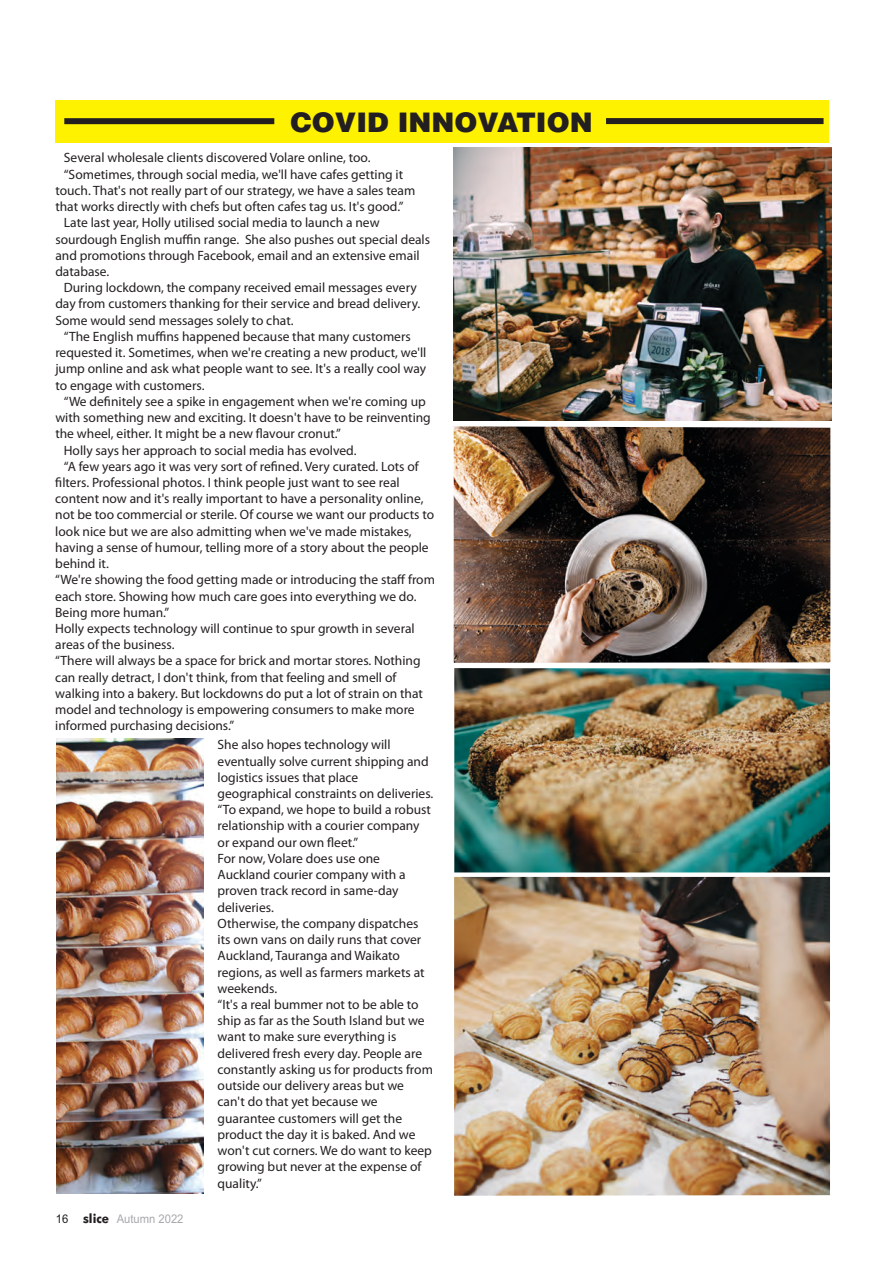
<style>
.page{position:relative;width:893px;height:1263px;background:#fff}
.page>*{position:absolute;margin:0;border:0;box-sizing:border-box;transform-origin:0 0}
.t1{font:900 27px "Helvetica LT Std";color:#231f20}
.t2{font:13.5px/16.2px "Myriad Pro";color:#231f20}
.t3{font:12px "Arial";color:#a7a9ac;scale:.94 1}
.s1{color:#231f20}
.s2{font-family:"Futura BT";font-weight:700;font-size:12.75px;color:#231f20}
</style>
<div class="page">
<img style="left:57px;top:738px;width:147px;height:456px">
<img style="left:454px;top:877px;width:376px;height:319px">
<img style="left:454px;top:426px;width:376px;height:237px">
<img style="left:453px;top:148px;width:378px;height:272px">
<img style="left:454px;top:668px;width:376px;height:204px">
<div style="left:55px;top:100px;width:774px;height:43px;background:#fff200"></div>
<div style="left:64px;top:118px;width:210px;height:6px;background:#231f20"></div>
<div style="left:606px;top:118px;width:218px;height:6px;background:#231f20"></div>
<p class="t1" style="left:290px;top:112px;width:304px">COVID INNOVATION</p>
<p class="t2" style="left:64px;top:151px;width:308px">Several wholesale clients discovered Volare online, too.</p>
<p class="t2" style="left:64px;top:167px;width:341px">“Sometimes, through social media, we'll have cafes getting it</p>
<p class="t2" style="left:55px;top:183px;width:362px">touch. That's not really part of our strategy, we have a sales team</p>
<p class="t2" style="left:55px;top:200px;width:350px">that works directly with chefs but often cafes tag us. It's good.”</p>
<p class="t2" style="left:64px;top:216px;width:317px">Late last year, Holly utilised social media to launch a new</p>
<p class="t2" style="left:55px;top:232px;width:376px">sourdough English muffin range. She also pushes out special deals</p>
<p class="t2" style="left:55px;top:248px;width:366px">and promotions through Facebook, email and an extensive email</p>
<p class="t2" style="left:55px;top:264px;width:55px">database.</p>
<p class="t2" style="left:64px;top:281px;width:354px">During lockdown, the company received email messages every</p>
<p class="t2" style="left:55px;top:297px;width:366px">day from customers thanking for their service and bread delivery.</p>
<p class="t2" style="left:55px;top:313px;width:240px">Some would send messages solely to chat.</p>
<p class="t2" style="left:64px;top:329px;width:348px">“The English muffins happened because that many customers</p>
<p class="t2" style="left:55px;top:346px;width:372px">requested it. Sometimes, when we're creating a new product, we'll</p>
<p class="t2" style="left:55px;top:362px;width:372px">jump online and ask what people want to see. It's a really cool way</p>
<p class="t2" style="left:55px;top:378px;width:151px">to engage with customers.</p>
<p class="t2" style="left:64px;top:394px;width:363px">“We definitely see a spike in engagement when we're coming up</p>
<p class="t2" style="left:55px;top:411px;width:377px">with something new and exciting. It doesn't have to be reinventing</p>
<p class="t2" style="left:55px;top:427px;width:287px">the wheel, either. It might be a new flavour cronut.”</p>
<p class="t2" style="left:64px;top:443px;width:294px">Holly says her approach to social media has evolved.</p>
<p class="t2" style="left:64px;top:459px;width:357px">“A few years ago it was very sort of refined. Very curated. Lots of</p>
<p class="t2" style="left:55px;top:475px;width:346px">filters. Professional photos. I think people just want to see real</p>
<p class="t2" style="left:55px;top:492px;width:370px">content now and it's really important to have a personality online,</p>
<p class="t2" style="left:55px;top:508px;width:380px">not be too commercial or sterile. Of course we want our products to</p>
<p class="t2" style="left:55px;top:524px;width:358px">look nice but we are also admitting when we've made mistakes,</p>
<p class="t2" style="left:55px;top:540px;width:375px">having a sense of humour, telling more of a story about the people</p>
<p class="t2" style="left:55px;top:557px;width:55px">behind it.</p>
<p class="t2" style="left:55px;top:573px;width:381px">“We're showing the food getting made or introducing the staff from</p>
<p class="t2" style="left:55px;top:589px;width:363px">each store. Showing how much care goes into everything we do.</p>
<p class="t2" style="left:55px;top:605px;width:116px">Being more human.”</p>
<p class="t2" style="left:55px;top:621px;width:361px">Holly expects technology will continue to spur growth in several</p>
<p class="t2" style="left:55px;top:638px;width:121px">areas of the business.</p>
<p class="t2" style="left:55px;top:654px;width:367px">“There will always be a space for brick and mortar stores. Nothing</p>
<p class="t2" style="left:55px;top:670px;width:343px">can really detract, I don't think, from that feeling and smell of</p>
<p class="t2" style="left:55px;top:686px;width:369px">walking into a bakery. But lockdowns do put a lot of strain on that</p>
<p class="t2" style="left:55px;top:703px;width:361px">model and technology is empowering consumers to make more</p>
<p class="t2" style="left:55px;top:719px;width:180px">informed purchasing decisions.”</p>
<p class="t2" style="left:218px;top:738px;width:217px">She also hopes technology will eventually solve current shipping and logistics issues that place geographical constraints on deliveries. “To expand, we hope to build a robust relationship with a courier company or expand our own fleet.”<br>For now, Volare does use one<br>Auckland courier company with a proven track record in same-day deliveries.<br>Otherwise, the company dispatches its own vans on daily runs that cover<br>Auckland, Tauranga and Waikato regions, as well as farmers markets at weekends.<br>“It's a real bummer not to be able to ship as far as the South Island but we want to make sure everything is delivered fresh every day. People are constantly asking us for products from outside our delivery areas but we can't do that yet because we guarantee customers will get the product the day it is baked. And we won't cut corners. We do want to keep growing but never at the expense of quality.”</p>
<p class="t3" style="left:56px;top:1214px;width:137px"><span class="s1">16</span> <span class="s2">slice</span> Autumn 2022</p>
</div>
